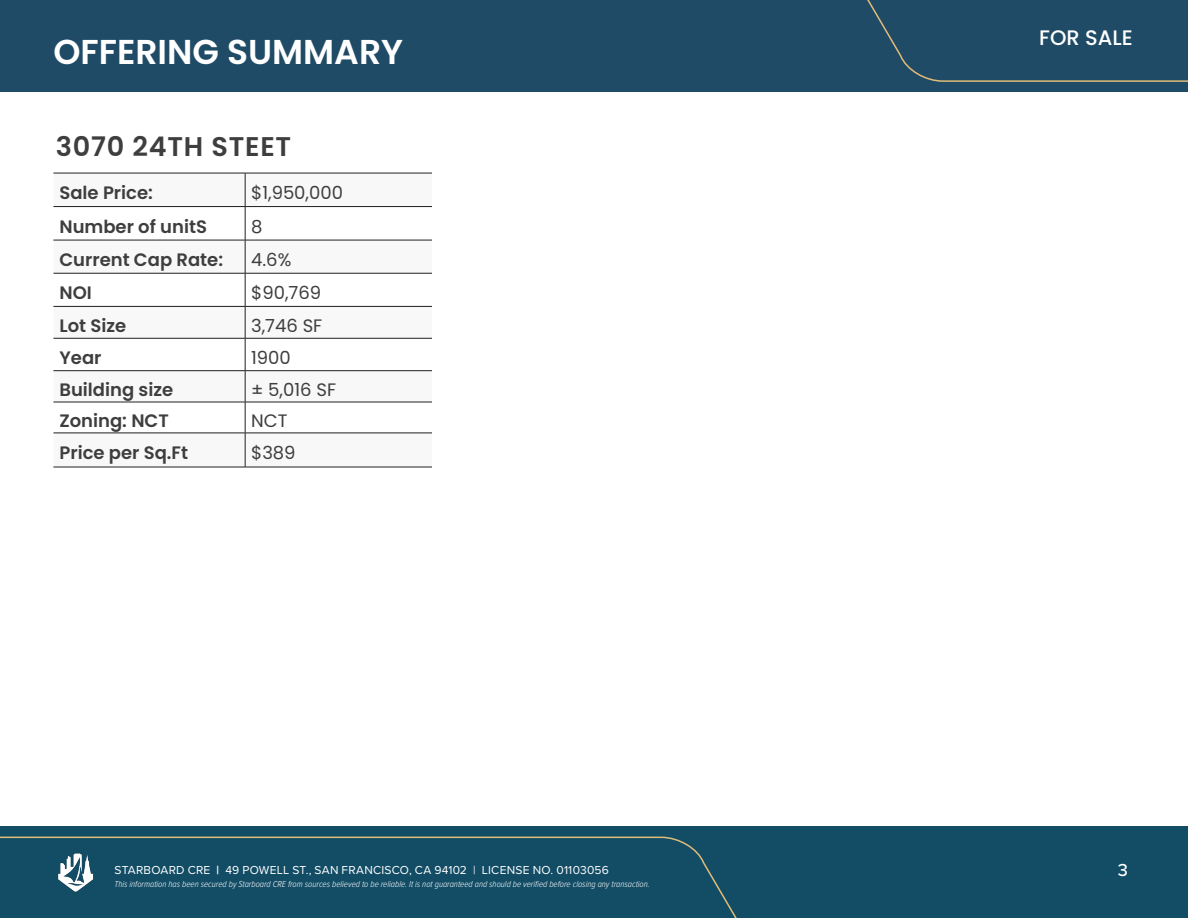
<style>
.page{position:relative;width:1188px;height:918px;background:#fff}
.page>*{position:absolute;margin:0;border:0;box-sizing:border-box;transform-origin:0 0}
.Emphasis{font:600 34.5px "Poppins";color:#fff}
.t1{font:600 27px "Poppins";letter-spacing:.03em;color:#3e3e3f}
.t2{font:500 21px "Poppins";color:#fff}
.t3{font:600 18px "Poppins";color:#3e3e3f}
.t4{font:18px "Poppins";color:#3e3e3f}
.t5{font:500 18px "Proxima Nova";color:#fff}
.t6{font:12px "Proxima Nova";letter-spacing:.02em;color:#fff}
.t7{font:italic 300 9px "Proxima Nova Cond";color:#fff}
.s1{font-weight:700}
</style>
<div class="page">
<div style="left:0;top:0;width:1188px;height:91px;background:#204b66"></div>
<svg style="left:867px;top:0;width:321px;height:82px"></svg>
<div style="left:0;top:826px;width:1188px;height:92px;background:#124c65"></div>
<svg style="left:0;top:836px;width:737px;height:82px"></svg>
<img style="left:56px;top:853px;width:39px;height:42px">
<svg style="left:53px;top:174px;width:379px;height:293px"></svg>
<hr style="left:53px;top:173px;width:192px;height:1px;background:#231f20">
<hr style="left:245px;top:173px;width:187px;height:1px;background:#231f20">
<hr style="left:245px;top:173px;width:1px;height:33px;background:#231f20">
<hr style="left:53px;top:206px;width:192px;height:1px;background:#231f20">
<hr style="left:245px;top:206px;width:187px;height:1px;background:#231f20">
<hr style="left:245px;top:207px;width:1px;height:33px;background:#231f20">
<hr style="left:53px;top:240px;width:192px;height:1px;background:#231f20">
<hr style="left:245px;top:240px;width:187px;height:1px;background:#231f20">
<hr style="left:245px;top:240px;width:1px;height:33px;background:#231f20">
<hr style="left:53px;top:273px;width:192px;height:1px;background:#231f20">
<hr style="left:245px;top:273px;width:187px;height:1px;background:#231f20">
<hr style="left:245px;top:273px;width:1px;height:33px;background:#231f20">
<hr style="left:53px;top:306px;width:192px;height:1px;background:#231f20">
<hr style="left:245px;top:306px;width:187px;height:1px;background:#231f20">
<hr style="left:245px;top:307px;width:1px;height:31px;background:#231f20">
<hr style="left:53px;top:338px;width:192px;height:1px;background:#231f20">
<hr style="left:245px;top:338px;width:187px;height:1px;background:#231f20">
<hr style="left:245px;top:338px;width:1px;height:32px;background:#231f20">
<hr style="left:53px;top:370px;width:192px;height:1px;background:#231f20">
<hr style="left:245px;top:370px;width:187px;height:1px;background:#231f20">
<hr style="left:245px;top:371px;width:1px;height:31px;background:#231f20">
<hr style="left:53px;top:402px;width:192px;height:1px;background:#231f20">
<hr style="left:245px;top:402px;width:187px;height:1px;background:#231f20">
<hr style="left:245px;top:402px;width:1px;height:31px;background:#231f20">
<hr style="left:53px;top:433px;width:192px;height:1px;background:#231f20">
<hr style="left:245px;top:433px;width:187px;height:1px;background:#231f20">
<hr style="left:245px;top:433px;width:1px;height:34px;background:#231f20">
<hr style="left:53px;top:467px;width:192px;height:1px;background:#231f20">
<hr style="left:245px;top:467px;width:187px;height:1px;background:#231f20">
<p class="Emphasis" style="left:53px;top:32px;width:351px">OFFERING SUMMARY</p>
<p class="t1" style="left:56px;top:131px;width:237px">3070 24TH STEET</p>
<p class="t3" style="left:59px;top:183px;width:95px">Sale Price:</p>
<p class="t4" style="left:251px;top:183px;width:93px">$1,950,000</p>
<p class="t3" style="left:59px;top:216px;width:149px">Number of unitS</p>
<p class="t4" style="left:251px;top:216px;width:13px">8</p>
<p class="t3" style="left:59px;top:249px;width:165px">Current Cap Rate:</p>
<p class="t4" style="left:251px;top:249px;width:42px">4.6%</p>
<p class="t3" style="left:59px;top:283px;width:34px">NOI</p>
<p class="t4" style="left:251px;top:283px;width:72px">$90,769</p>
<p class="t3" style="left:59px;top:315px;width:68px">Lot Size</p>
<p class="t4" style="left:251px;top:315px;width:73px">3,746 SF</p>
<p class="t3" style="left:59px;top:347px;width:44px">Year</p>
<p class="t4" style="left:251px;top:347px;width:41px">1900</p>
<p class="t3" style="left:59px;top:379px;width:115px">Building size</p>
<p class="t4" style="left:251px;top:379px;width:86px">± 5,016 SF</p>
<p class="t3" style="left:59px;top:410px;width:111px">Zoning: NCT</p>
<p class="t4" style="left:251px;top:410px;width:38px">NCT</p>
<p class="t3" style="left:59px;top:443px;width:130px">Price per Sq.Ft</p>
<p class="t4" style="left:251px;top:443px;width:46px">$389</p>
<h3 class="t2" style="left:1039px;top:26px;width:95px">FOR SALE</h3>
<h3 class="t6" style="left:114px;top:861px;width:496px">STARBOARD CRE <span class="s1">|</span> 49 POWELL ST., SAN FRANCISCO, CA 94102 | LICENSE NO. 01103056</h3>
<h3 class="t5" style="left:1118px;top:856px;width:12px">3</h3>
<p class="t7" style="left:114px;top:877px;width:537px">This information has been secured by Starboard CRE from sources believed to be reliable. It is not guaranteed and should be verified before closing any transaction.</p>
</div>
